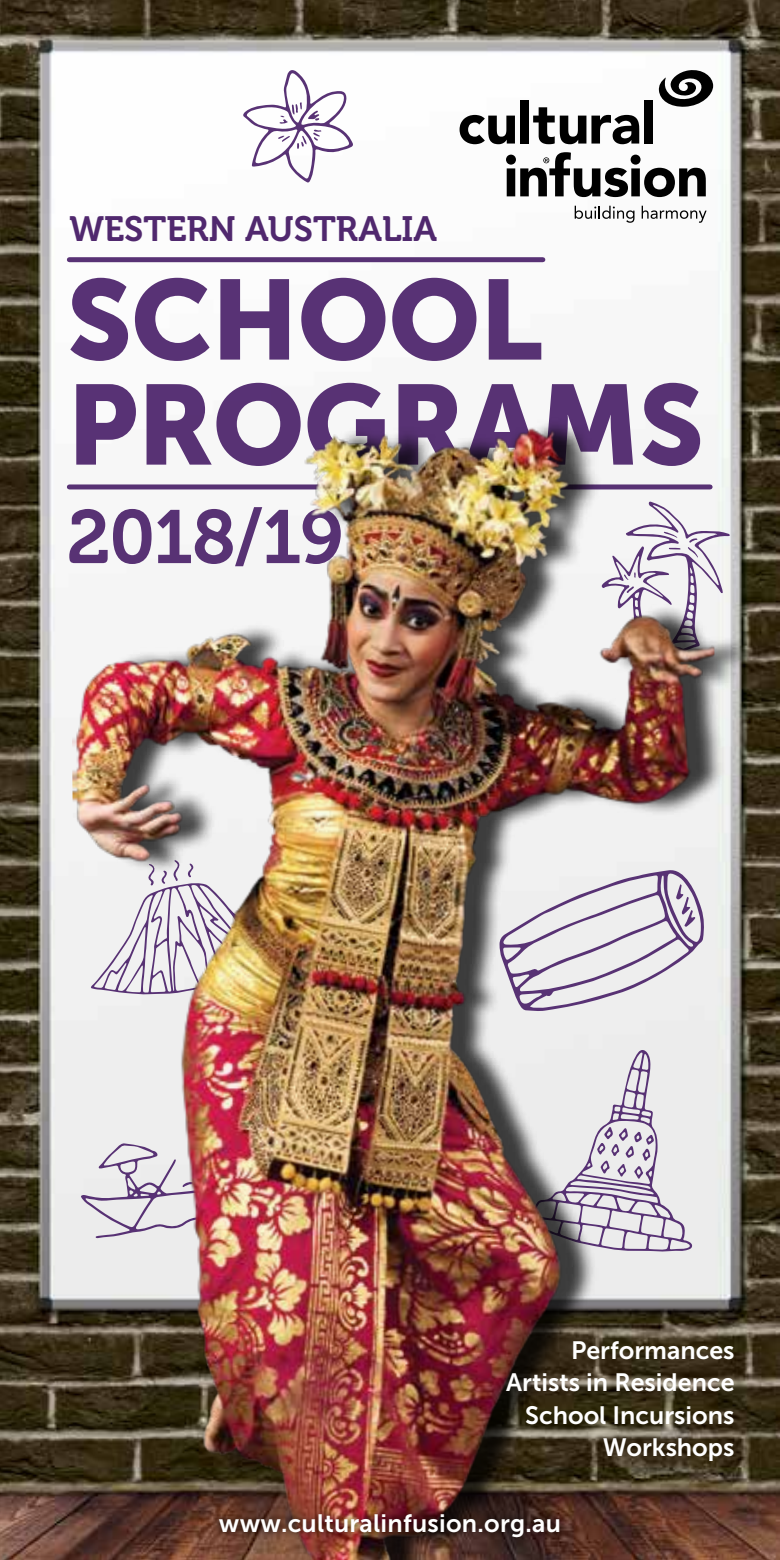
<style>
.page{position:relative;width:780px;height:1560px;background:#fff}
.page>*{position:absolute;margin:0;border:0;box-sizing:border-box;transform-origin:0 0}
.t1{font:112.5px/105px "Museo Sans 900";letter-spacing:-.01em;color:#50286e}
.t2{font:75px "Museo 700";letter-spacing:-.02em;color:#50286e}
.t3{font:35px "Museo 700";color:#50286e}
.t4{font:25px/32.5px "Museo Sans 700";color:#fff;text-align:right}
</style>
<div class="page">
<img style="left:0;top:0;width:780px;height:1559px">
<svg style="left:574px;top:206px;width:60px;height:17px"></svg>
<svg style="left:641px;top:206px;width:65px;height:17px"></svg>
<svg style="left:459px;top:115px;width:56px;height:29px"></svg>
<div style="left:520px;top:100px;width:8px;height:43px;background:#000"></div>
<svg style="left:533px;top:107px;width:106px;height:37px"></svg>
<div style="left:644px;top:100px;width:9px;height:43px;background:#000"></div>
<svg style="left:658px;top:68px;width:55px;height:39px"></svg>
<svg style="left:506px;top:152px;width:199px;height:45px"></svg>
<div style="left:69px;top:257px;width:474px;height:5px;background:#583275"></div>
<svg style="left:243px;top:68px;width:110px;height:115px"></svg>
<div style="left:86px;top:417px;width:666px;height:1142px;background:#000;opacity:.75"></div>
<img style="left:69px;top:426px;width:653px;height:1133px">
<div style="left:212px;top:1506px;width:354px;height:38px;background:#000;opacity:.75"></div>
<h3 class="t3" style="left:69px;top:210px;width:369px">WESTERN AUSTRALIA</h3>
<h1 class="t1" style="left:67px;top:267px;width:638px">SCHOOL<br>PROGRAMS</h1>
<h2 class="t2" style="left:67px;top:495px;width:278px">2018/19</h2>
<p class="t4" style="left:506px;top:1333px;width:230px">Performances<br>Artists in Residence<br>School Incursions<br>Workshops</p>
<p class="t4" style="left:219px;top:1506px;width:343px">www.culturalinfusion.org.au</p>
</div>
